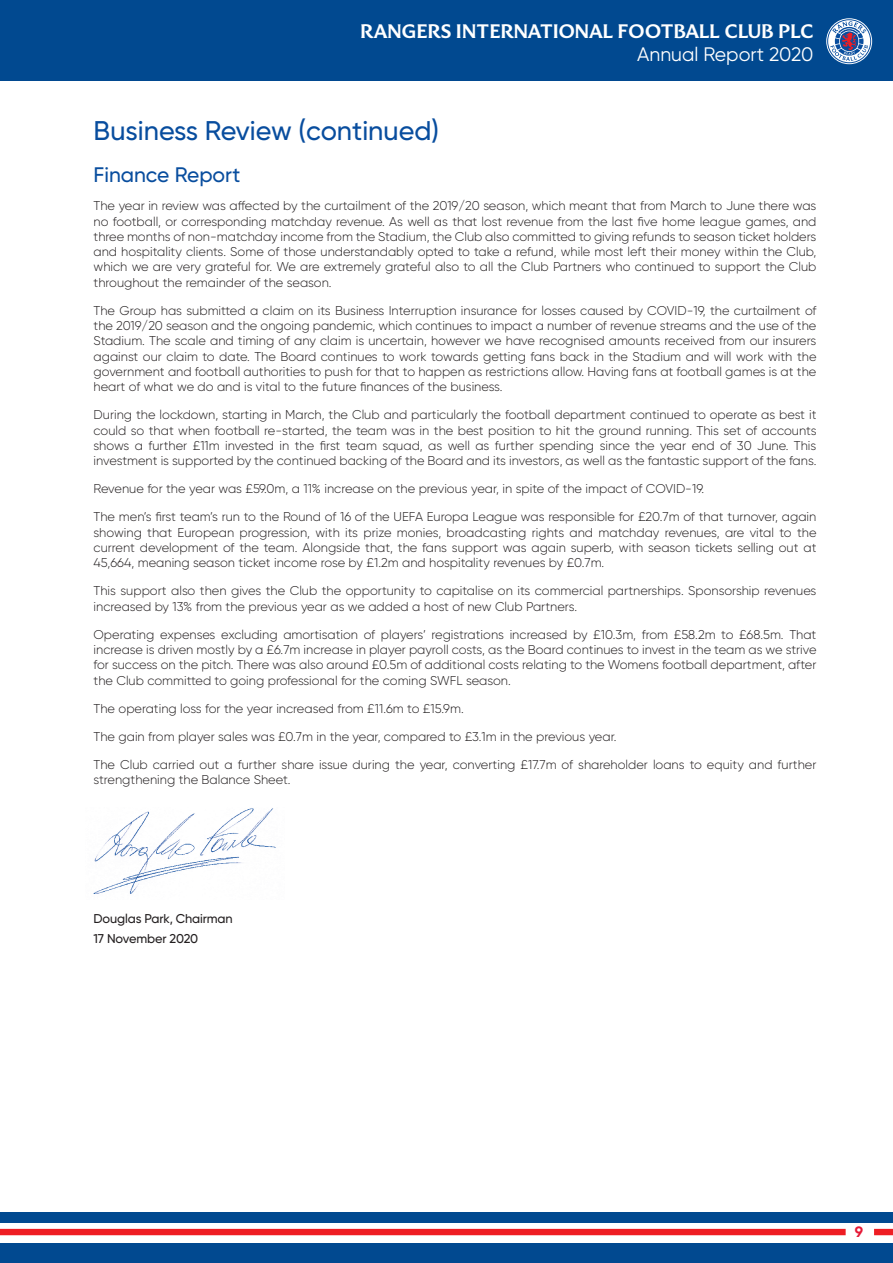
<style>
.page{position:relative;width:893px;height:1263px;background:#fff}
.page>*{position:absolute;margin:0;border:0;box-sizing:border-box;transform-origin:0 0}
.t1{font:500 27px "Gilroy";color:#084d9e}
.t2{font:500 21px "Gilroy";color:#084d9e}
.t3{font:19.5px "Rangers FC Display";letter-spacing:-.03em;color:#fff}
.t4{font:19.5px "Gilroy";color:#fff}
.t5{font:700 15px "Gilroy";color:#e51836}
.t6{font:300 12.75px/15.3px "Gilroy";color:#231f20;text-align:justify}
.t7{font:500 12.75px/20.4px "Gilroy";letter-spacing:-.01em;color:#231f20}
</style>
<div class="page">
<div style="left:0;top:1243px;width:893px;height:20px;background:#014990"></div>
<div style="left:0;top:1212px;width:893px;height:10px;background:#014990"></div>
<div style="left:874px;top:1229px;width:19px;height:6px;background:#ee1d23"></div>
<div style="left:0;top:1229px;width:846px;height:6px;background:#ee1d23"></div>
<div style="left:0;top:0;width:893px;height:81px;background:#014990"></div>
<svg style="left:827px;top:19px;width:44px;height:44px"></svg>
<img style="left:93px;top:808px;width:183px;height:86px">
<h3 class="t3" style="left:360px;top:22px;width:455px">RANGERS INTERNATIONAL FOOTBALL CLUB PLC</h3>
<h3 class="t4" style="left:637px;top:43px;width:178px">Annual Report 2020</h3>
<h1 class="t1" style="left:94px;top:114px;width:347px">Business Review (continued)</h1>
<h2 class="t2" style="left:94px;top:162px;width:148px">Finance Report</h2>
<p class="t6" style="left:94px;top:198px;width:724px">The year in review was affected by the curtailment of the 2019/20 season, which meant that from March to June there was no football, or corresponding matchday revenue. As well as that lost revenue from the last five home league games, and three months of non-matchday income from the Stadium, the Club also committed to giving refunds to season ticket holders and hospitality clients. Some of those understandably opted to take a refund, while most left their money within the Club, which we are very grateful for. We are extremely grateful also to all the Club Partners who continued to support the Club throughout the remainder of the season.</p>
<p class="t6" style="left:94px;top:303px;width:724px">The Group has submitted a claim on its Business Interruption insurance for losses caused by COVID-19, the curtailment of the 2019/20 season and the ongoing pandemic, which continues to impact a number of revenue streams and the use of the Stadium. The scale and timing of any claim is uncertain, however we have recognised amounts received from our insurers against our claim to date. The Board continues to work towards getting fans back in the Stadium and will work with the government and football authorities to push for that to happen as restrictions allow. Having fans at football games is at the heart of what we do and is vital to the future finances of the business.</p>
<p class="t6" style="left:94px;top:407px;width:724px">During the lockdown, starting in March, the Club and particularly the football department continued to operate as best it could so that when football re-started, the team was in the best position to hit the ground running. This set of accounts shows a further £11m invested in the first team squad, as well as further spending since the year end of 30 June. This investment is supported by the continued backing of the Board and its investors, as well as the fantastic support of the fans.</p>
<p class="t6" style="left:94px;top:481px;width:612px">Revenue for the year was £59.0m, a 11% increase on the previous year, in spite of the impact of COVID-19.</p>
<p class="t6" style="left:94px;top:509px;width:724px">The men’s first team’s run to the Round of 16 of the UEFA Europa League was responsible for £20.7m of that turnover, again showing that European progression, with its prize monies, broadcasting rights and matchday revenues, are vital to the current development of the team. Alongside that, the fans support was again superb, with season tickets selling out at 45,664, meaning season ticket income rose by £1.2m and hospitality revenues by £0.7m.</p>
<p class="t6" style="left:94px;top:583px;width:724px">This support also then gives the Club the opportunity to capitalise on its commercial partnerships. Sponsorship revenues increased by 13% from the previous year as we added a host of new Club Partners.</p>
<p class="t6" style="left:94px;top:626px;width:724px">Operating expenses excluding amortisation of players’ registrations increased by £10.3m, from £58.2m to £68.5m. That increase is driven mostly by a £6.7m increase in player payroll costs, as the Board continues to invest in the team as we strive for success on the pitch. There was also around £0.5m of additional costs relating to the Womens football department, after the Club committed to going professional for the coming SWFL season.</p>
<p class="t6" style="left:94px;top:700px;width:372px">The operating loss for the year increased from £11.6m to £15.9m.</p>
<p class="t6" style="left:94px;top:722px;width:724px;line-height:28px">The gain from player sales was £0.7m in the year, compared to £3.1m in the previous year.<br>The Club carried out a further share issue during the year, converting £17.7m of shareholder loans to equity and further</p>
<p class="t6" style="left:94px;top:772px;width:199px">strengthening the Balance Sheet.</p>
<p class="t7" style="left:94px;top:908px;width:141px">Douglas Park, Chairman<br>17 November 2020</p>
<p class="t5" style="left:855px;top:1222px;width:10px">9</p>
</div>
